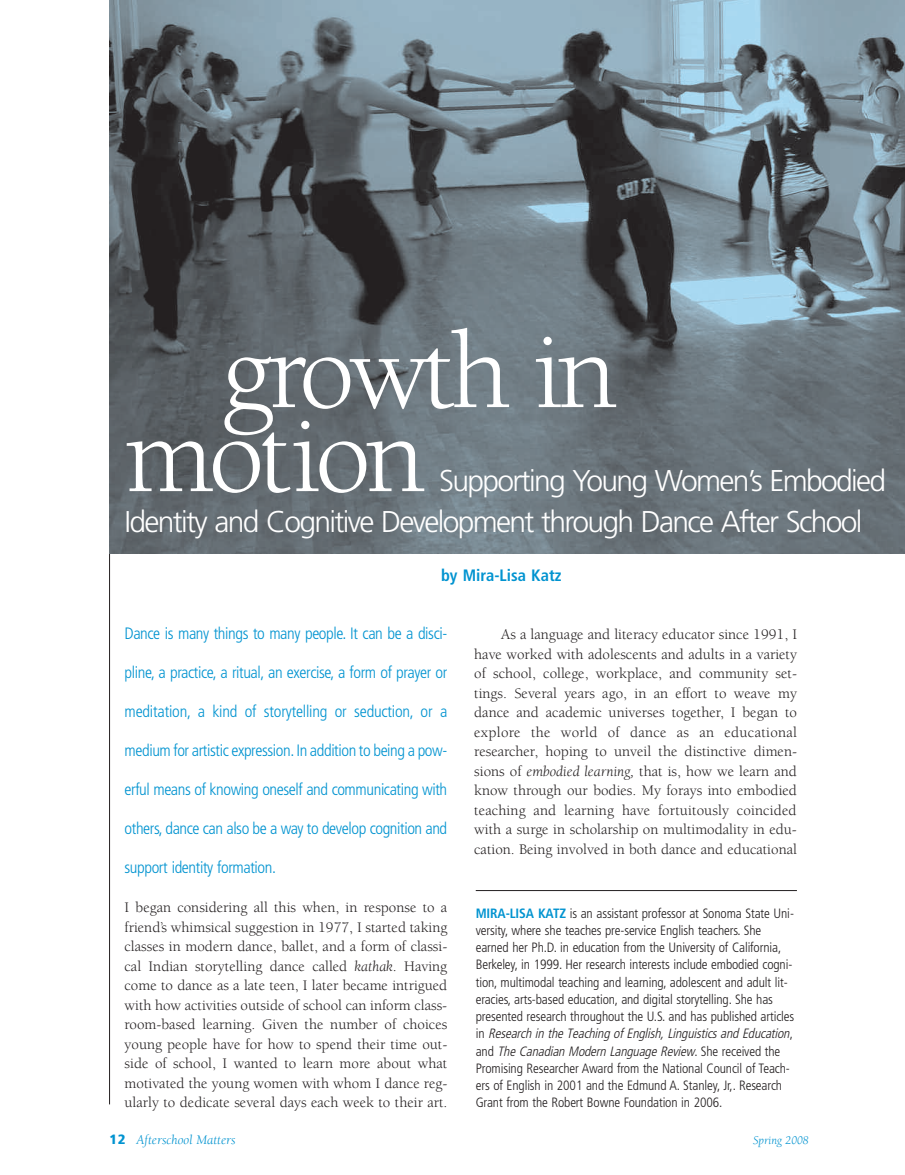
<style>
.page{position:relative;width:905px;height:1175px;background:#fff}
.page>*{position:absolute;margin:0;border:0;box-sizing:border-box;transform-origin:0 0}
.t1{font:112.5px/84px "Berkeley";letter-spacing:-.05em;color:#fff}
.t2{font:300 30px/40.5px "Frutiger";letter-spacing:-.055em;color:#fff}
.t3{font:300 condensed 16.5px "Frutiger";letter-spacing:-.025em;color:#0093d0}
.t4{font:700 condensed 16.5px "Frutiger";color:#0093d0}
.t5{font:15px/19.5px "Berkeley";color:#231f20;text-align:justify}
.t6{font:300 condensed 13.5px/17.2px "Frutiger";letter-spacing:-.01em;color:#231f20}
.t7{font:italic 13.5px "Berkeley";color:#0093d0}
.t8{font:italic 12px "Berkeley";color:#0093d0}
.s1{font-style:italic}
.s2{font-weight:700;color:#0093d0}
.s3{font-family:"Frutiger";font-weight:900;font-style:normal;font-stretch:condensed}
</style>
<div class="page">
<hr style="left:109px;top:106px;width:1px;height:998px;background:#231f20">
<hr style="left:476px;top:890px;width:320px;height:1px;background:#231f20">
<img style="left:110px;top:0;width:794px;height:554px">
<h1 class="t1" style="left:125px;top:339px;width:494px;text-indent:96px">growth in motion</h1>
<h2 class="t2" style="left:124px;top:463px;width:763px;text-indent:314px">Supporting Young Women’s Embodied<br>Identity and Cognitive Development through Dance After School</h2>
<p class="t4" style="left:441px;top:568px;width:122px">by Mira-Lisa Katz</p>
<p class="t3" style="left:124px;top:627px;width:324px">Dance is many things to many people. It can be a disci-</p>
<p class="t3" style="left:124px;top:666px;width:324px">pline, a practice, a ritual, an exercise, a form of prayer or</p>
<p class="t3" style="left:124px;top:705px;width:324px">meditation, a kind of storytelling or seduction, or a</p>
<p class="t3" style="left:124px;top:744px;width:324px">medium for artistic expression.In addition to being a pow-</p>
<p class="t3" style="left:124px;top:783px;width:324px">erful means of knowing oneself and communicating with</p>
<p class="t3" style="left:124px;top:822px;width:324px">others, dance can also be a way to develop cognition and</p>
<p class="t3" style="left:124px;top:861px;width:153px">support identity formation.</p>
<p class="t5" style="left:124px;top:899px;width:324px">I began considering all this when, in response to a friend’s whimsical suggestion in 1977, I started taking classes in modern dance, ballet, and a form of classi&shy;cal Indian storytelling dance called <span class="s1">kathak</span>. Having come to dance as a late teen, I later became intrigued with how activities outside of school can inform class&shy;room-based learning. Given the number of choices young people have for how to spend their time out&shy;side of school, I wanted to learn more about what motivated the young women with whom I dance reg&shy;ularly to dedicate several days each week to their art.</p>
<p class="t5" style="left:474px;top:626px;width:324px;text-indent:27px">As a language and literacy educator since 1991, I have worked with adolescents and adults in a variety of school, college, workplace, and community set&shy;tings. Several years ago, in an effort to weave my dance and academic universes together, I began to explore the world of dance as an educational researcher, hoping to unveil the distinctive dimen&shy;sions of <span class="s1">embodied learning,</span> that is, how we learn and know through our bodies. My forays into embodied teaching and learning have fortuitously coincided with a surge in scholarship on multimodality in edu&shy;cation. Being involved in both dance and educational</p>
<p class="t6" style="left:475px;top:905px;width:320px"><span class="s2">MIRA-LISA KATZ</span> is an assistant professor at Sonoma State Uni&shy;versity, where she teaches pre-service English teachers. She earned her Ph.D. in education from the University of California, Berkeley, in 1999. Her research interests include embodied cogni&shy;tion, multimodal teaching and learning, adolescent and adult lit&shy;eracies, arts-based education, and digital storytelling. She has presented research throughout the U.S. and has published articles i n <span class="s1">Research in the Teaching of English, Linguistics and Education</span>, a n d <span class="s1">The Canadian Modern Language Review</span>. S h e r e c e i v e d t h e Promising Researcher Award from the National Council of Teach&shy;ers of English in 2001 and the Edmund A. Stanley, Jr,. Research Grant from the Robert Bowne Foundation in 2006.</p>
<p class="t7" style="left:110px;top:1134px;width:128px"><span class="s3">12</span> Afterschool Matters</p>
<p class="t8" style="left:753px;top:1135px;width:57px">Spring 2008</p>
</div>
